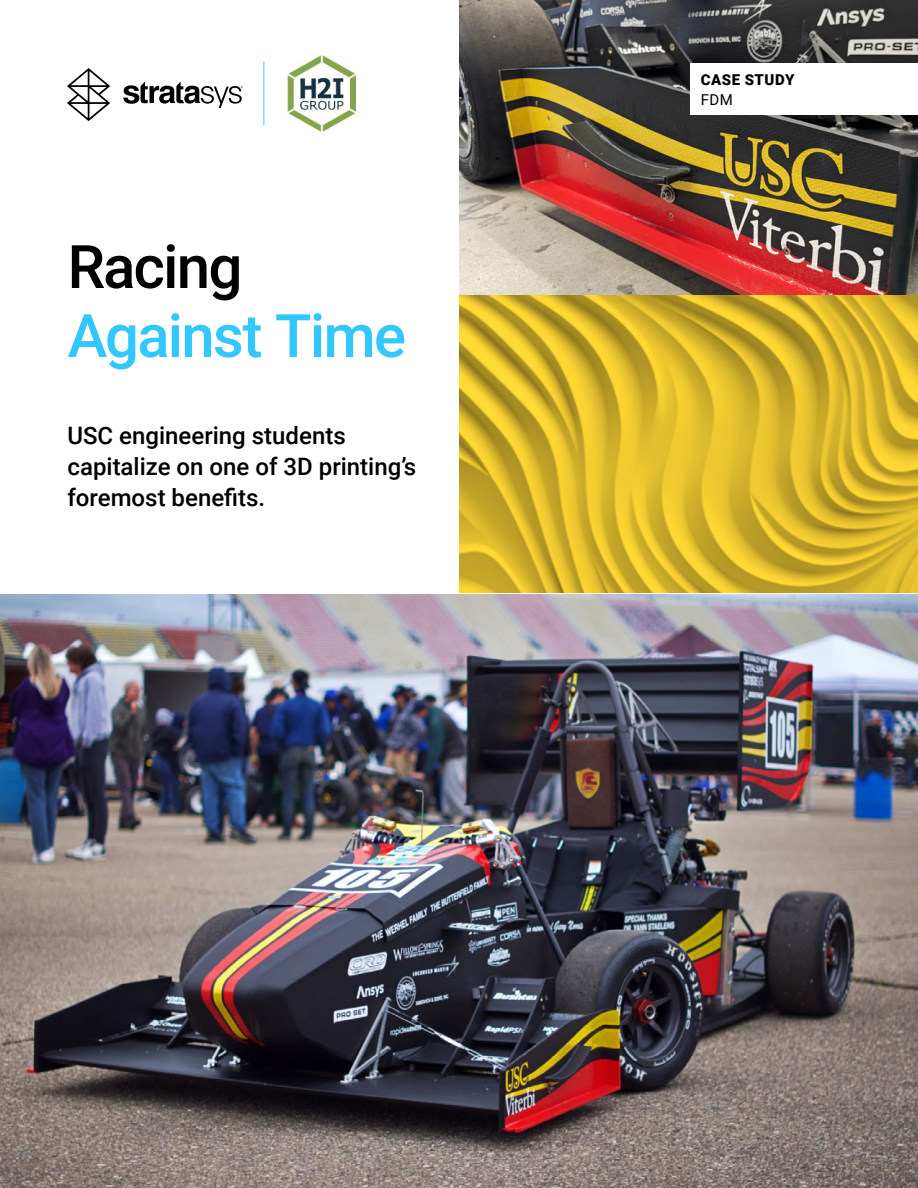
<style>
.page{position:relative;width:918px;height:1188px;background:#fff}
.page>*{position:absolute;margin:0;border:0;box-sizing:border-box;transform-origin:0 0}
.t1{font:500 60px "Roboto";letter-spacing:-.03em;color:#32c8ff}
.t2{font:500 60px "Roboto";letter-spacing:-.03em;color:#000}
.t3{font:500 24px/31.5px "Roboto";color:#000}
.t4{font:900 15px "Roboto";letter-spacing:.035em;color:#000}
.t5{font:15px "Roboto";color:#000}
</style>
<div class="page">
<img style="left:459px;top:0;width:459px;height:341px">
<img style="left:0;top:594px;width:918px;height:594px">
<div style="left:690px;top:64px;width:228px;height:51px;background:#fff"></div>
<svg style="left:123px;top:81px;width:120px;height:27px"></svg>
<svg style="left:67px;top:68px;width:43px;height:53px"></svg>
<img style="left:460px;top:296px;width:458px;height:296px">
<img style="left:287px;top:55px;width:72px;height:81px">
<hr style="left:263px;top:62px;width:1px;height:63px;background:#47c5f3">
<h1 class="t2" style="left:68px;top:225px;width:176px">Racing</h1>
<h1 class="t1" style="left:68px;top:294px;width:340px">Against Time</h1>
<p class="t3" style="left:68px;top:418px;width:350px">USC engineering students capitalize on one of 3D printing’s foremost benefits.</p>
<p class="t4" style="left:701px;top:69px;width:95px">CASE STUDY</p>
<p class="t5" style="left:701px;top:89px;width:34px">FDM</p>
</div>
